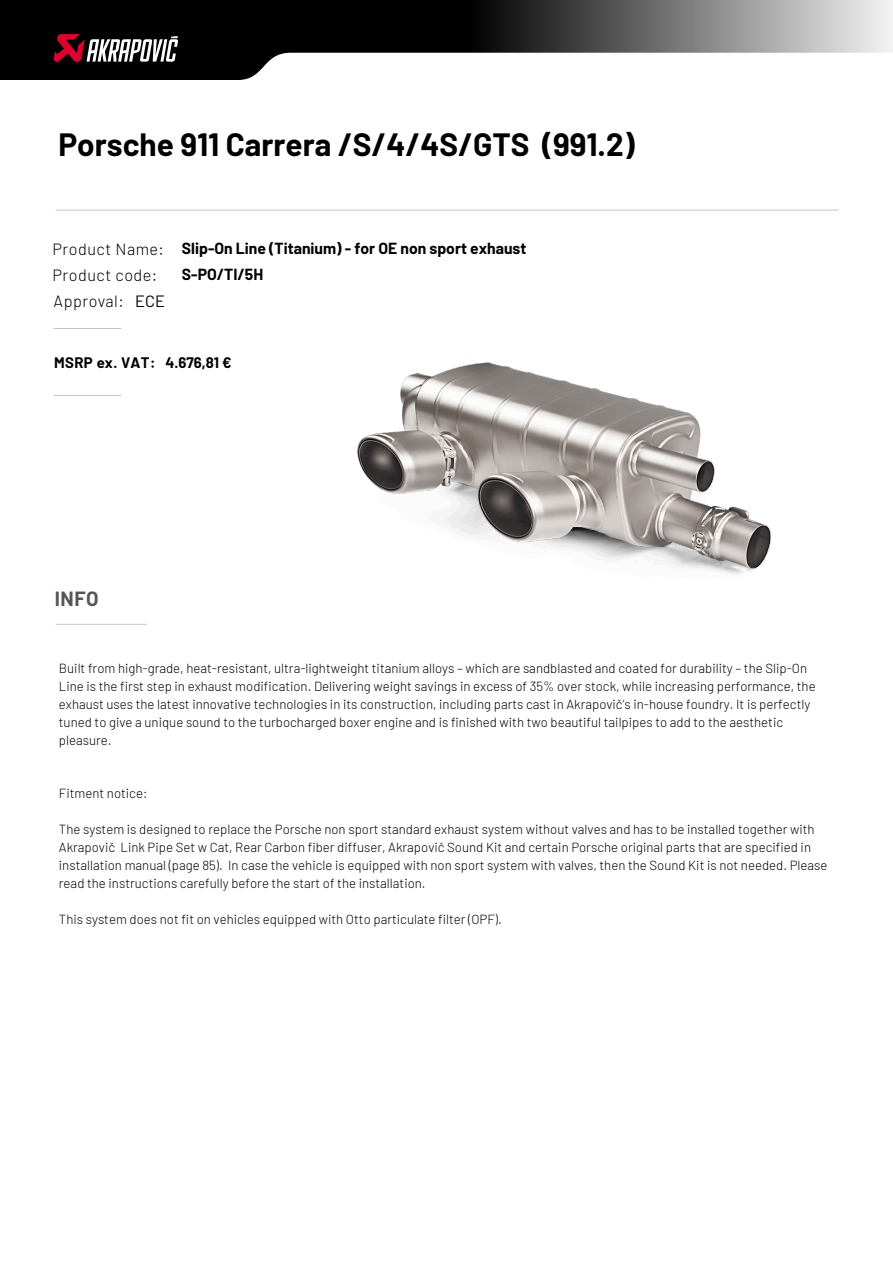
<style>
.page{position:relative;width:893px;height:1263px;background:#fff}
.page>*{position:absolute;margin:0;border:0;box-sizing:border-box;transform-origin:0 0}
.t1{font:700 31.5px "Barlow";color:#000}
.t2{font:700 20.1px "Barlow";color:#565656}
.t3{font:16.35px "Barlow";color:#000}
.t4{font:300 16.2px "Barlow";letter-spacing:.03em;color:#000}
.t5{font:700 15.75px/26.4px "Barlow";color:#000}
.t6{font:700 14.85px "Barlow";letter-spacing:.03em;color:#000}
.t7{font:700 14.85px "Barlow";color:#000}
.t8{font:300 13.2px/18px "Barlow";color:#000}
</style>
<div class="page">
<img style="left:357px;top:362px;width:414px;height:212px">
<svg style="left:0;top:0;width:893px;height:80px"></svg>
<svg style="left:53px;top:34px;width:125px;height:29px"></svg>
<hr style="left:54px;top:328px;width:67px;height:1px;background:#c3c6c7">
<hr style="left:54px;top:395px;width:67px;height:1px;background:#c3c6c7">
<hr style="left:56px;top:624px;width:91px;height:1px;background:#c3c6c7">
<hr style="left:56px;top:210px;width:783px;height:1px;background:#c3c6c7">
<h1 class="t1" style="left:58px;top:125px;width:578px">Porsche 911 Carrera /S/4/4S/GTS (991.2)</h1>
<p class="t4" style="left:53px;top:237px;width:113px">Product Name:</p>
<p class="t4" style="left:53px;top:263px;width:106px">Product code:</p>
<p class="t4" style="left:54px;top:290px;width:72px">Approval:</p>
<p class="t3" style="left:135px;top:291px;width:31px">ECE</p>
<p class="t5" style="left:182px;top:234px;width:346px">Slip-On Line (Titanium) - for OE non sport exhaust<br>S-PO/TI/5H</p>
<p class="t6" style="left:54px;top:352px;width:103px">MSRP ex. VAT:</p>
<p class="t7" style="left:165px;top:353px;width:68px">4.676,81 €</p>
<h2 class="t2" style="left:55px;top:584px;width:45px">INFO</h2>
<p class="t8" style="left:59px;top:658px;width:758px">Built from high-grade, heat-resistant, ultra-lightweight titanium alloys – which are sandblasted and coated for durability – the Slip-On Line is the first step in exhaust modification. Delivering weight savings in excess of 35% over stock, while increasing performance, the exhaust uses the latest innovative technologies in its construction, including parts cast in Akrapovič’s in-house foundry. It is perfectly tuned to give a unique sound to the turbocharged boxer engine and is finished with two beautiful tailpipes to add to the aesthetic pleasure.</p>
<p class="t8" style="left:59px;top:784px;width:90px">Fitment notice:</p>
<p class="t8" style="left:59px;top:820px;width:770px">The system is designed to replace the Porsche non sport standard exhaust system without valves and has to be installed together with Akrapovič Link Pipe Set w Cat, Rear Carbon fiber diffuser, Akrapovič Sound Kit and certain Porsche original parts that are specified in installation manual (page 85). In case the vehicle is equipped with non sport system with valves, then the Sound Kit is not needed. Please read the instructions carefully before the start of the installation.</p>
<p class="t8" style="left:59px;top:910px;width:444px">This system does not fit on vehicles equipped with Otto particulate filter (OPF).</p>
</div>
